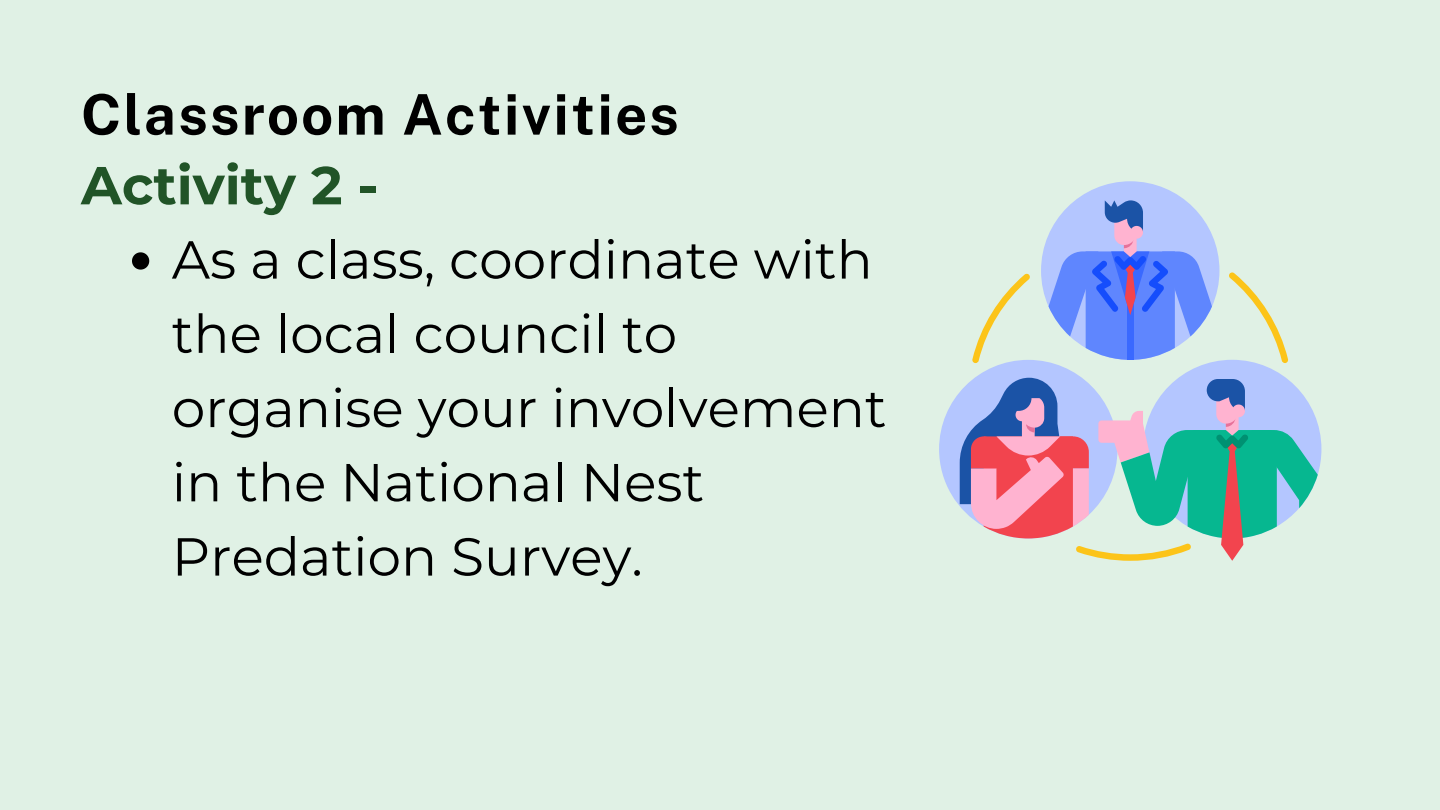
<style>
.page{position:relative;width:1440px;height:810px;background:#e0f1e5}
.page>*{position:absolute;margin:0;border:0;box-sizing:border-box;transform-origin:0 0}
.t1{font:700 56px "Public Sans";letter-spacing:.04em;color:#000}
.t2{font:53.4px/74.2px "Montserrat";color:#000}
.t3{font:700 53.4px "Montserrat";color:#215427}
</style>
<div class="page">
<svg style="left:939px;top:181px;width:382px;height:380px"></svg>
<svg style="left:132px;top:252px;width:17px;height:18px"></svg>
<p class="t1" style="left:81px;top:81px;width:599px">Classroom Activities</p>
<h1 class="t3" style="left:81px;top:153px;width:299px">Activity 2 -</h1>
<h1 class="t2" style="left:172px;top:222px;width:716px">As a class, coordinate with the local council to organise your involvement in the National Nest<br>Predation Survey.</h1>
</div>
